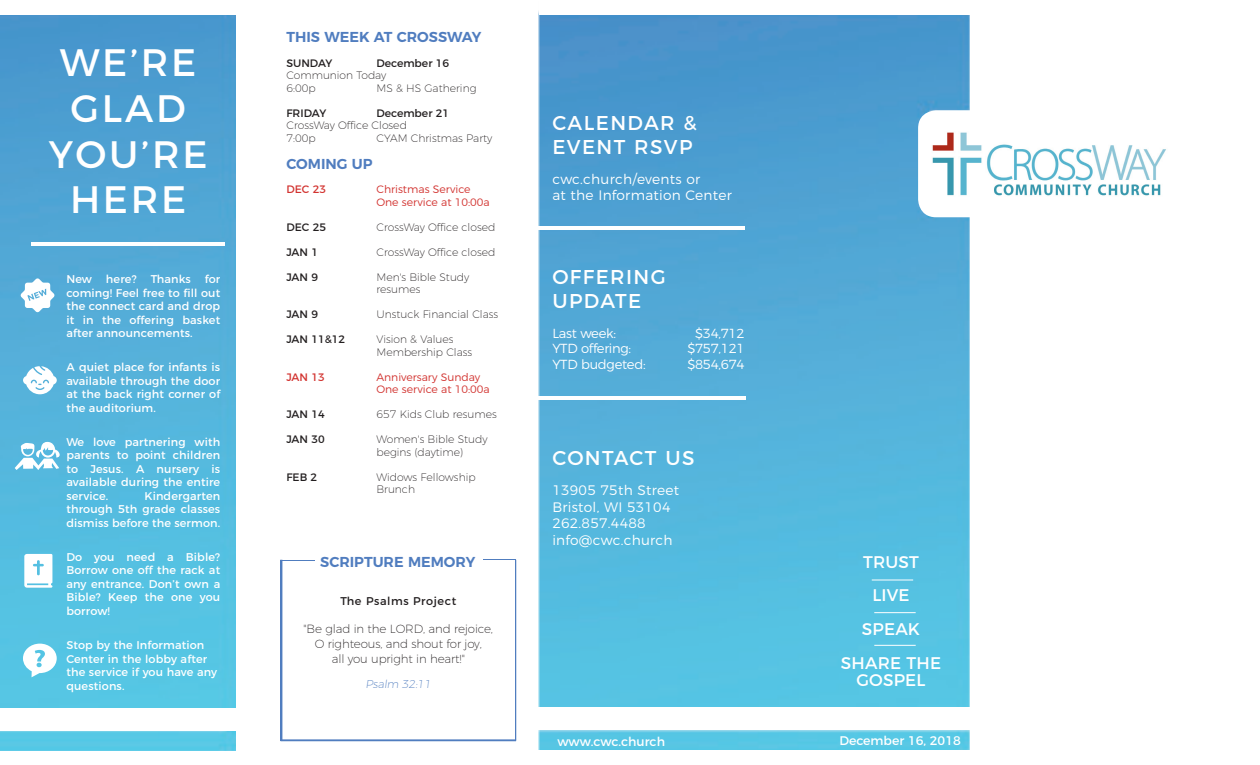
<style>
.page{position:relative;width:1260px;height:765px;background:#fff}
.page>*{position:absolute;margin:0;border:0;box-sizing:border-box;transform-origin:0 0}
.t1{font:38.25px "Montserrat";letter-spacing:.07em;color:#fff}
.t2{font:20px "Montserrat";letter-spacing:.07em;color:#fff}
.t3{font:16.88px/16.9px "Montserrat";letter-spacing:.01em;color:#fff;text-align:center}
.t4{font:600 14.38px "Montserrat";color:#507dbf}
.t5{font:300 13.75px/16.5px "Montserrat";letter-spacing:.02em;color:#fff}
.t6{font:300 13.12px "Montserrat";letter-spacing:-.02em;color:#fff}
.t7{font:12.5px "Montserrat";color:#fff}
.t8{font:200 11.88px/15px "Montserrat";letter-spacing:-.01em;color:#231f20;text-align:center}
.t9{font:11.25px/13.5px "Montserrat";letter-spacing:.01em;color:#fff;text-align:justify}
.t10{font:11.25px "Montserrat";letter-spacing:.05em;color:#231f20}
.t11{font:200 11.25px "Montserrat";color:#507dbf}
.t12{font:200 10.75px/12.5px "Montserrat";color:#231f20}
.t13{font:10.75px "Montserrat";color:#231f20}
.t14{font:300 10.75px "Montserrat";color:#d23330}
.t15{font:10.75px "Montserrat";color:#d23330}
</style>
<div class="page">
<img style="left:280px;top:11px;width:690px;height:739px">
<img style="left:0;top:15px;width:236px;height:736px">
<hr style="left:872px;top:580px;width:41px;height:1px;background:#fff">
<hr style="left:874px;top:612px;width:42px;height:1px;background:#fff">
<hr style="left:874px;top:645px;width:42px;height:1px;background:#fff">
<hr style="left:529px;top:226px;width:216px;height:4px;background:#fff">
<hr style="left:530px;top:396px;width:215px;height:4px;background:#fff">
<div style="left:281px;top:740px;width:235px;height:1px;border:1px solid #507dbf"></div>
<hr style="left:282px;top:560px;width:33px;height:1px;background:#507dbf">
<div style="left:281px;top:560px;width:1px;height:181px;border:1px solid #507dbf"></div>
<hr style="left:516px;top:560px;width:1px;height:180px;background:#507dbf">
<div style="left:515px;top:560px;width:1px;height:181px;border:1px solid #507dbf"></div>
<hr style="left:31px;top:242px;width:194px;height:4px;background:#fff">
<svg style="left:20px;top:278px;width:35px;height:34px"></svg>
<svg style="left:23px;top:644px;width:34px;height:33px"></svg>
<svg style="left:15px;top:442px;width:47px;height:28px"></svg>
<svg style="left:23px;top:366px;width:34px;height:28px"></svg>
<svg style="left:24px;top:554px;width:28px;height:34px"></svg>
<div style="left:918px;top:110px;width:233px;height:107px;background:#fff;border-radius:18px"></div>
<div style="left:0;top:709px;width:245px;height:22px;background:#fff"></div>
<div style="left:539px;top:708px;width:443px;height:22px;background:#fff"></div>
<div style="left:539px;top:0;width:433px;height:15px;background:#fff"></div>
<img style="left:932px;top:132px;width:234px;height:64px">
<hr style="left:483px;top:559px;width:33px;height:1px;background:#507dbf">
<p class="t1" style="left:60px;top:32px;width:138px">WE’RE</p>
<p class="t1" style="left:71px;top:77px;width:117px">GLAD</p>
<p class="t1" style="left:49px;top:123px;width:160px">YOU’RE</p>
<p class="t1" style="left:70px;top:169px;width:118px">HERE</p>
<p class="t9" style="left:66px;top:272px;width:155px">New here? Thanks for coming! Feel free to fill out the connect card and drop it in the offering basket after announcements.</p>
<p class="t9" style="left:66px;top:360px;width:155px">A quiet place for infants is available through the door at the back right corner of the auditorium.</p>
<p class="t9" style="left:66px;top:434px;width:155px">We love partnering with parents to point children to Jesus. A nursery is available during the entire service.</p>
<p class="t9" style="left:66px;top:488px;width:155px;text-indent:78px">Kindergarten through 5th grade classes dismiss before the sermon.</p>
<p class="t9" style="left:66px;top:549px;width:155px">Do you need a Bible?<br>Borrow one off the rack at any entrance. Don’t own a Bible? Keep the one you borrow!</p>
<p class="t9" style="left:66px;top:637px;width:152px;text-align:left">Stop by the Information<br>Center in the lobby after the service if you have any questions.</p>
<p class="t4" style="left:286px;top:25px;width:197px">THIS WEEK AT CROSSWAY</p>
<p class="t13" style="left:286px;top:54px;width:48px">SUNDAY</p>
<p class="t13" style="left:376px;top:54px;width:74px">December 16</p>
<p class="t12" style="left:286px;top:68px;width:101px">Communion Today</p>
<p class="t12" style="left:286px;top:81px;width:31px">6:00p</p>
<p class="t12" style="left:376px;top:81px;width:102px">MS &amp; HS Gathering</p>
<p class="t13" style="left:286px;top:104px;width:41px">FRIDAY</p>
<p class="t13" style="left:376px;top:104px;width:74px">December 21</p>
<p class="t12" style="left:286px;top:118px;width:122px">CrossWay Office Closed</p>
<p class="t12" style="left:286px;top:131px;width:31px">7:00p</p>
<p class="t12" style="left:376px;top:131px;width:117px">CYAM Christmas Party</p>
<p class="t4" style="left:286px;top:153px;width:88px">COMING UP</p>
<p class="t15" style="left:286px;top:181px;width:41px">DEC 23</p>
<p class="t14" style="left:376px;top:181px;width:96px">Christmas Service</p>
<p class="t14" style="left:376px;top:193px;width:115px">One service at 10:00a</p>
<p class="t13" style="left:286px;top:218px;width:41px">DEC 25</p>
<p class="t12" style="left:376px;top:220px;width:120px">CrossWay Office closed</p>
<p class="t13" style="left:286px;top:243px;width:33px">JAN 1</p>
<p class="t12" style="left:376px;top:245px;width:120px">CrossWay Office closed</p>
<p class="t13" style="left:286px;top:268px;width:33px">JAN 9</p>
<p class="t12" style="left:376px;top:270px;width:94px">Men's Bible Study resumes</p>
<p class="t13" style="left:286px;top:306px;width:33px">JAN 9</p>
<p class="t12" style="left:376px;top:307px;width:123px">Unstuck Financial Class</p>
<p class="t13" style="left:286px;top:331px;width:60px">JAN 11&amp;12</p>
<p class="t12" style="left:376px;top:332px;width:97px">Vision &amp; Values<br>Membership Class</p>
<p class="t15" style="left:286px;top:368px;width:40px">JAN 13</p>
<p class="t14" style="left:376px;top:368px;width:105px">Anniversary Sunday</p>
<p class="t14" style="left:376px;top:381px;width:115px">One service at 10:00a</p>
<p class="t13" style="left:286px;top:406px;width:40px">JAN 14</p>
<p class="t12" style="left:376px;top:407px;width:122px">657 Kids Club resumes</p>
<p class="t13" style="left:286px;top:431px;width:40px">JAN 30</p>
<p class="t12" style="left:376px;top:432px;width:113px">Women's Bible Study begins (daytime)</p>
<p class="t13" style="left:286px;top:468px;width:32px">FEB 2</p>
<p class="t12" style="left:376px;top:470px;width:101px">Widows Fellowship<br>Brunch</p>
<p class="t4" style="left:320px;top:550px;width:157px">SCRIPTURE MEMORY</p>
<p class="t10" style="left:340px;top:592px;width:117px">The Psalms Project</p>
<p class="t8" style="left:304px;top:621px;width:191px">"Be glad in the LORD, and rejoice,<br>O righteous, and shout for joy,<br>all you upright in heart!"</p>
<p class="t11" style="left:366px;top:676px;width:69px">Psalm 32:11</p>
<p class="t2" style="left:552px;top:107px;width:146px">CALENDAR &amp;</p>
<p class="t2" style="left:552px;top:131px;width:142px">EVENT RSVP</p>
<p class="t5" style="left:552px;top:169px;width:181px">cwc.church/events or<br>at the Information Center</p>
<p class="t2" style="left:552px;top:261px;width:115px">OFFERING</p>
<p class="t2" style="left:552px;top:285px;width:90px">UPDATE</p>
<p class="t6" style="left:552px;top:323px;width:65px">Last week:</p>
<p class="t6" style="left:695px;top:323px;width:51px">$34,712</p>
<p class="t6" style="left:552px;top:338px;width:80px">YTD offering:</p>
<p class="t6" style="left:687px;top:338px;width:59px">$757,121</p>
<p class="t6" style="left:552px;top:354px;width:95px">YTD budgeted:</p>
<p class="t6" style="left:687px;top:354px;width:59px">$854,674</p>
<p class="t2" style="left:552px;top:442px;width:144px">CONTACT US</p>
<p class="t5" style="left:552px;top:481px;width:128px">13905 75th Street</p>
<p class="t5" style="left:552px;top:497px;width:120px">Bristol, WI 53104</p>
<p class="t5" style="left:552px;top:514px;width:95px">262.857.4488</p>
<p class="t5" style="left:552px;top:530px;width:122px">info@cwc.church</p>
<p class="t7" style="left:557px;top:731px;width:109px">www.cwc.church</p>
<p class="t3" style="left:863px;top:552px;width:57px">TRUST</p>
<p class="t3" style="left:872px;top:586px;width:39px">LIVE</p>
<p class="t3" style="left:862px;top:619px;width:60px">SPEAK</p>
<p class="t3" style="left:841px;top:653px;width:102px">SHARE THE<br>GOSPEL</p>
<p class="t7" style="left:839px;top:731px;width:123px">December 16, 2018</p>
</div>
